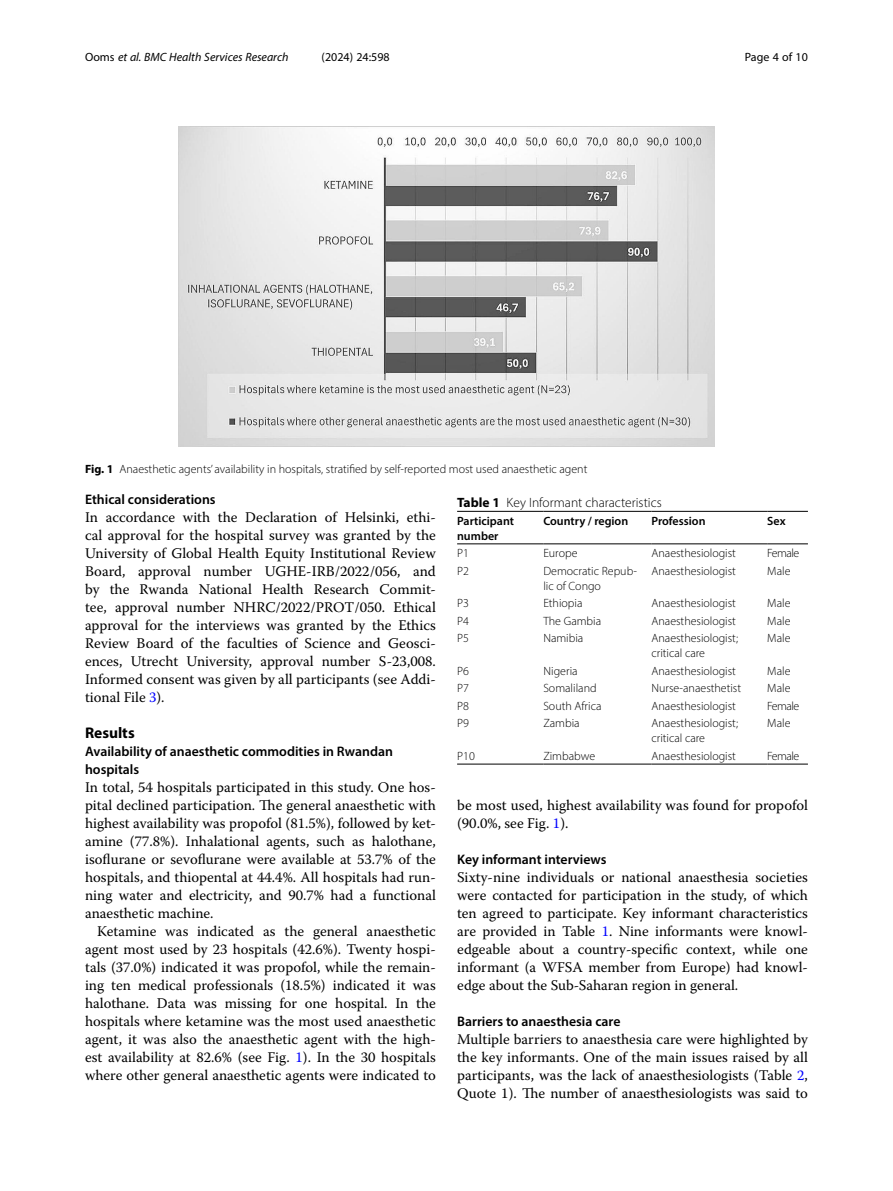
<style>
.page{position:relative;width:893px;height:1191px;background:#fff}
.page>*{position:absolute;margin:0;border:0;box-sizing:border-box;transform-origin:0 0}
.Head_1{font:700 15.45px "Myriad Pro";color:#000}
.Body_Text{font:14.7px/18px "Warnock Pro";color:#000;text-align:justify}
.Body_Text_Indent{font:14.7px/18px "Warnock Pro";color:#000;text-align:justify}
.Head_2{font:600 13.8px "Myriad Pro";color:#000}
.Head_2_After_1{font:600 13.8px/18px "Myriad Pro";color:#000}
.Table_Caption{font:300 13.5px "Myriad Pro";color:#000}
.Table_Body{font:300 12px/15px "Myriad Pro";color:#000}
.Figure_Caption{font:300 12px "Myriad Pro";color:#000}
.Table_Head{font:600 12px/15px "Myriad Pro";color:#000}
.t1{font:italic 12px "Myriad Pro";color:#000}
.t2{font:12px "Myriad Pro";color:#000}
.s1{font-style:normal}
.s2{font-weight:700}
.s3{color:#00f}
</style>
<div class="page">
<hr style="left:457px;top:543px;width:86px;height:1px;background:#000">
<hr style="left:543px;top:511px;width:108px;height:1px;background:#000">
<hr style="left:543px;top:543px;width:108px;height:1px;background:#000">
<hr style="left:651px;top:511px;width:116px;height:1px;background:#000">
<hr style="left:651px;top:543px;width:116px;height:1px;background:#000">
<hr style="left:767px;top:511px;width:41px;height:1px;background:#000">
<hr style="left:767px;top:543px;width:41px;height:1px;background:#000">
<hr style="left:457px;top:764px;width:86px;height:1px;background:#000">
<hr style="left:543px;top:764px;width:108px;height:1px;background:#000">
<hr style="left:651px;top:764px;width:116px;height:1px;background:#000">
<hr style="left:767px;top:764px;width:41px;height:1px;background:#000">
<hr style="left:457px;top:511px;width:86px;height:1px;background:#000">
<img style="left:178px;top:126px;width:536px;height:320px">
<p class="t1" style="left:85px;top:50px;width:205px"><span class="s1">Ooms</span> et al. BMC Health Services Research</p>
<p class="t2" style="left:322px;top:50px;width:70px">(2024) 24:598</p>
<p class="t2" style="left:745px;top:50px;width:65px">Page 4 of 10</p>
<p class="Figure_Caption" style="left:85px;top:462px;width:504px"><span class="s2">Fig. 1</span> Anaesthetic agents’ availability in hospitals, stratified by self-reported most used anaesthetic agent</p>
<p class="Head_2" style="left:85px;top:491px;width:132px">Ethical considerations</p>
<p class="Body_Text" style="left:85px;top:508px;width:352px">In accordance with the Declaration of Helsinki, ethi&shy;cal approval for the hospital survey was granted by the University of Global Health Equity Institutional Review Board, approval number UGHE-IRB/2022/056, and by the Rwanda National Health Research Commit&shy;tee, approval number NHRC/2022/PROT/050. Ethical approval for the interviews was granted by the Ethics Review Board of the faculties of Science and Geosci&shy;ences, Utrecht University, approval number S-23,008.<br>Informed consent was given by all participants (see Addi&shy;tional File <span class="s3">3</span>).</p>
<p class="Head_1" style="left:85px;top:723px;width:51px">Results</p>
<p class="Head_2_After_1" style="left:85px;top:742px;width:309px">Availability of anaesthetic commodities in Rwandan hospitals</p>
<p class="Body_Text" style="left:85px;top:778px;width:352px">In total, 54 hospitals participated in this study. One hos&shy;pital declined participation. The general anaesthetic with highest availability was propofol (81.5%), followed by ket&shy;amine (77.8%). Inhalational agents, such as halothane, isoflurane or sevoflurane were available at 53.7% of the hospitals, and thiopental at 44.4%. All hospitals had run&shy;ning water and electricity, and 90.7% had a functional anaesthetic machine.</p>
<p class="Body_Text_Indent" style="left:85px;top:922px;width:352px;text-indent:12px">Ketamine was indicated as the general anaesthetic agent most used by 23 hospitals (42.6%). Twenty hospi&shy;tals (37.0%) indicated it was propofol, while the remain&shy;ing ten medical professionals (18.5%) indicated it was halothane. Data was missing for one hospital. In the hospitals where ketamine was the most used anaesthetic agent, it was also the anaesthetic agent with the high&shy;est availability at 82.6% (see Fig. <span class="s3">1</span>). In the 30 hospitals where other general anaesthetic agents were indicated to</p>
<p class="Table_Caption" style="left:457px;top:494px;width:206px"><span class="s2">Table 1</span> Key Informant characteristics</p>
<p class="Table_Head" style="left:457px;top:513px;width:58px">Participant number</p>
<p class="Table_Head" style="left:543px;top:513px;width:86px">Country / region</p>
<p class="Table_Head" style="left:651px;top:513px;width:56px">Profession</p>
<p class="Table_Head" style="left:767px;top:513px;width:20px">Sex</p>
<p class="Table_Body" style="left:457px;top:545px;width:13px">P1</p>
<p class="Table_Body" style="left:543px;top:545px;width:36px">Europe</p>
<p class="Table_Body" style="left:651px;top:545px;width:86px">Anaesthesiologist</p>
<p class="Table_Body" style="left:767px;top:545px;width:34px">Female</p>
<p class="Table_Body" style="left:457px;top:563px;width:13px">P2</p>
<p class="Table_Body" style="left:543px;top:563px;width:95px">Democratic Repub&shy;lic of Congo</p>
<p class="Table_Body" style="left:651px;top:563px;width:86px">Anaesthesiologist</p>
<p class="Table_Body" style="left:767px;top:563px;width:25px">Male</p>
<p class="Table_Body" style="left:457px;top:595px;width:13px">P3</p>
<p class="Table_Body" style="left:543px;top:595px;width:41px">Ethiopia</p>
<p class="Table_Body" style="left:651px;top:595px;width:86px">Anaesthesiologist</p>
<p class="Table_Body" style="left:767px;top:595px;width:25px">Male</p>
<p class="Table_Body" style="left:457px;top:613px;width:13px">P4</p>
<p class="Table_Body" style="left:543px;top:613px;width:59px">The Gambia</p>
<p class="Table_Body" style="left:651px;top:613px;width:86px">Anaesthesiologist</p>
<p class="Table_Body" style="left:767px;top:613px;width:25px">Male</p>
<p class="Table_Body" style="left:457px;top:630px;width:13px">P5</p>
<p class="Table_Body" style="left:543px;top:630px;width:42px">Namibia</p>
<p class="Table_Body" style="left:651px;top:630px;width:88px">Anaesthesiologist; critical care</p>
<p class="Table_Body" style="left:767px;top:630px;width:25px">Male</p>
<p class="Table_Body" style="left:457px;top:663px;width:13px">P6</p>
<p class="Table_Body" style="left:543px;top:663px;width:36px">Nigeria</p>
<p class="Table_Body" style="left:651px;top:663px;width:86px">Anaesthesiologist</p>
<p class="Table_Body" style="left:767px;top:663px;width:25px">Male</p>
<p class="Table_Body" style="left:457px;top:680px;width:13px">P7</p>
<p class="Table_Body" style="left:543px;top:680px;width:55px">Somaliland</p>
<p class="Table_Body" style="left:651px;top:680px;width:91px">Nurse-anaesthetist</p>
<p class="Table_Body" style="left:767px;top:680px;width:25px">Male</p>
<p class="Table_Body" style="left:457px;top:698px;width:13px">P8</p>
<p class="Table_Body" style="left:543px;top:698px;width:60px">South Africa</p>
<p class="Table_Body" style="left:651px;top:698px;width:86px">Anaesthesiologist</p>
<p class="Table_Body" style="left:767px;top:698px;width:34px">Female</p>
<p class="Table_Body" style="left:457px;top:715px;width:13px">P9</p>
<p class="Table_Body" style="left:543px;top:715px;width:38px">Zambia</p>
<p class="Table_Body" style="left:651px;top:715px;width:88px">Anaesthesiologist; critical care</p>
<p class="Table_Body" style="left:767px;top:715px;width:25px">Male</p>
<p class="Table_Body" style="left:457px;top:748px;width:19px">P10</p>
<p class="Table_Body" style="left:543px;top:748px;width:53px">Zimbabwe</p>
<p class="Table_Body" style="left:651px;top:748px;width:86px">Anaesthesiologist</p>
<p class="Table_Body" style="left:767px;top:748px;width:34px">Female</p>
<p class="Body_Text_Indent" style="left:457px;top:796px;width:352px">be most used, highest availability was found for propofol (90.0%, see Fig. <span class="s3">1</span>).</p>
<p class="Head_2" style="left:457px;top:851px;width:151px">Key informant interviews</p>
<p class="Body_Text" style="left:457px;top:868px;width:352px">Sixty-nine individuals or national anaesthesia societies were contacted for participation in the study, of which ten agreed to participate. Key informant characteristics are provided in Table <span class="s3">1</span>. Nine informants were knowl&shy;edgeable about a country-specific context, while one informant (a WFSA member from Europe) had knowl&shy;edge about the Sub-Saharan region in general.</p>
<p class="Head_2" style="left:457px;top:1013px;width:165px">Barriers to anaesthesia care</p>
<p class="Body_Text" style="left:457px;top:1030px;width:352px">Multiple barriers to anaesthesia care were highlighted by the key informants. One of the main issues raised by all participants, was the lack of anaesthesiologists (Table <span class="s3">2</span>, Quote 1). The number of anaesthesiologists was said to</p>
</div>
